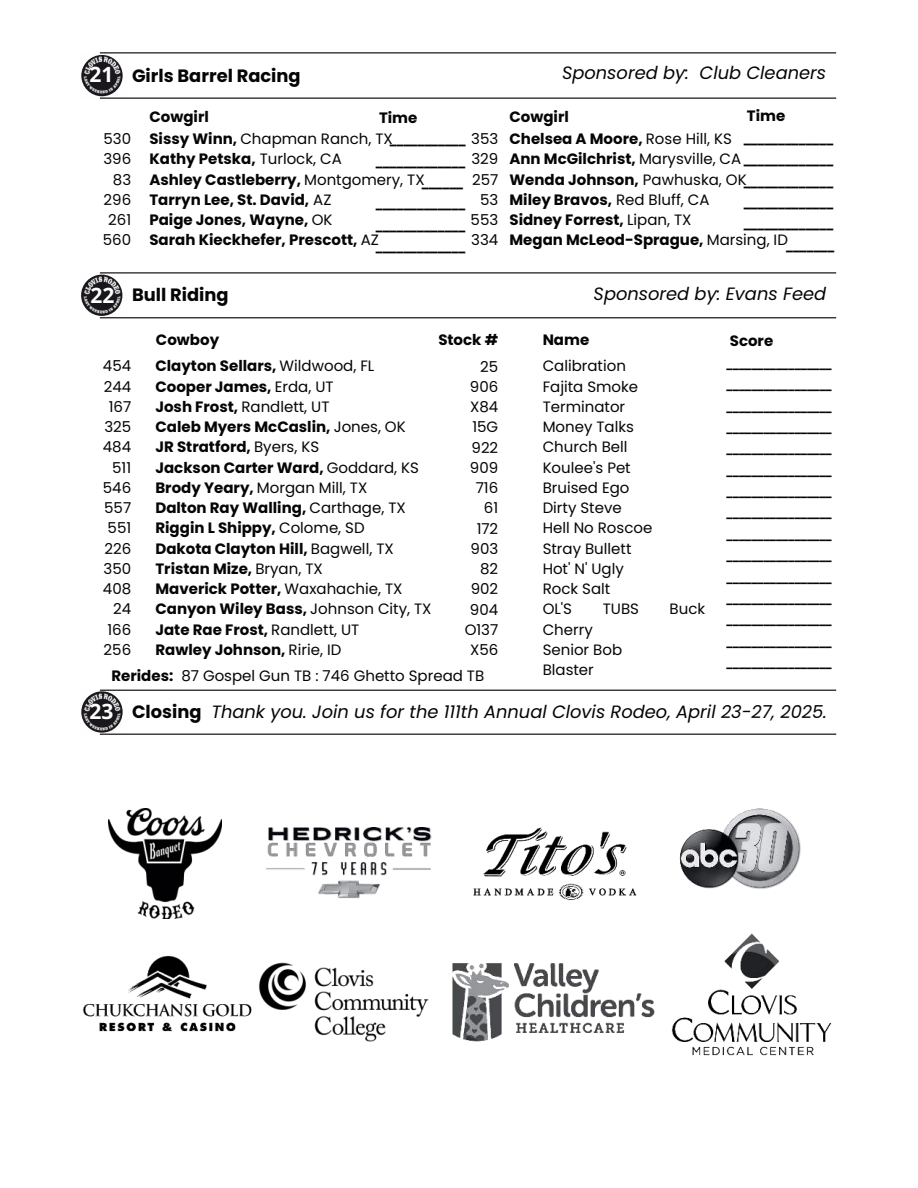
<style>
.page{position:relative;width:918px;height:1188px;background:#fff}
.page>*{position:absolute;margin:0;border:0;box-sizing:border-box;transform-origin:0 0}
.t1{font:700 21px "Open Sans";color:#fff}
.t2{font:italic 17.85px "Poppins";color:#060505}
.t3{font:700 17.85px "Poppins";color:#060505}
.t4{font:700 15px/20.2px "Poppins";color:#060505}
.t5{font:15px/20.2px "Poppins";color:#060505;text-align:right}
.t6{font:700 15px/21.3px "Canva Sans";color:#060505;text-align:right}
.t7{font:700 13.5px/21.3px "Canva Sans";color:#060505;text-align:justify}
.s1{font-weight:400}
.s2{font-family:"Canva Sans"}
.s3{font-family:"Poppins";font-weight:400}
.s4{font-weight:700}
.s5{font-family:"Open Sans";font-size:21px;color:#fff}
</style>
<div class="page">
<hr style="left:100px;top:52px;width:736px;height:1px;background:#000">
<img style="left:80px;top:54px;width:47px;height:45px">
<img style="left:80px;top:273px;width:46px;height:45px">
<hr style="left:100px;top:98px;width:736px;height:1px;background:#000">
<hr style="left:100px;top:317px;width:736px;height:1px;background:#000">
<hr style="left:100px;top:690px;width:736px;height:1px;background:#000">
<img style="left:80px;top:690px;width:47px;height:45px">
<hr style="left:100px;top:734px;width:736px;height:1px;background:#000">
<hr style="left:100px;top:272px;width:736px;height:1px;background:#000">
<img style="left:679px;top:808px;width:122px;height:81px">
<img style="left:109px;top:809px;width:112px;height:109px">
<img style="left:83px;top:955px;width:169px;height:77px">
<img style="left:258px;top:962px;width:171px;height:80px">
<img style="left:671px;top:933px;width:161px;height:123px">
<img style="left:473px;top:827px;width:164px;height:73px">
<img style="left:452px;top:963px;width:203px;height:79px">
<img style="left:266px;top:828px;width:166px;height:70px">
<h1 class="t1" style="left:89px;top:60px;width:26px">21</h1>
<p class="t3" style="left:132px;top:65px;width:170px">Girls Barrel Racing</p>
<p class="t2" style="left:562px;top:62px;width:266px">Sponsored by: Club Cleaners</p>
<p class="t5" style="left:103px;top:129px;width:30px">530<br>396<br>83<br>296<br>261<br>560</p>
<p class="t4" style="left:747px;top:106px;width:40px">Time</p>
<p class="t6" style="left:744px;top:127px;width:91px">_____________</p>
<p class="t4" style="left:149px;top:107px;width:61px">Cowgirl</p>
<p class="t4" style="left:509px;top:107px;width:61px">Cowgirl</p>
<p class="t4" style="left:379px;top:108px;width:40px">Time</p>
<p class="t4" style="left:149px;top:129px;width:277px">Sissy Winn, <span class="s1">Chapman Ranch, TX<br></span>Kathy Petska, <span class="s1">Turlock, CA<br></span>Ashley Castleberry, <span class="s1">Montgomery, TX<br></span>Tarryn Lee, St. David, <span class="s1">AZ<br></span>Paige Jones, Wayne, <span class="s1">OK<br></span>Sarah Kieckhefer, Prescott, <span class="s1">AZ</span></p>
<p class="t4" style="left:509px;top:129px;width:325px">Chelsea A Moore, <span class="s1">Rose Hill, KS<br></span>Ann McGilchrist, <span class="s1">Marysville, CA</span> <span class="s2">_____________<br></span>Wenda Johnson, <span class="s1">Pawhuska, OK<br></span>Miley Bravos, <span class="s1">Red Bluff, CA<br></span>Sidney Forrest, <span class="s1">Lipan, TX<br></span>Megan McLeod-Sprague, <span class="s1">Marsing, ID</span></p>
<p class="t6" style="left:376px;top:128px;width:124px">___________ <span class="s3">353 </span>_____________ <span class="s3">329</span></p>
<p class="t5" style="left:471px;top:169px;width:29px">257<br>53<br>553<br>334</p>
<p class="t6" style="left:744px;top:170px;width:92px">_____________ _____________ _____________ _______</p>
<p class="t6" style="left:376px;top:171px;width:91px;text-align:left;text-indent:46px">______ _____________ _____________ _____________</p>
<p class="t3" style="left:132px;top:285px;width:98px">Bull Riding</p>
<p class="t2" style="left:594px;top:284px;width:234px">Sponsored by: Evans Feed</p>
<p class="t4" style="left:156px;top:330px;width:65px">Cowboy</p>
<p class="t4" style="left:438px;top:330px;width:61px">Stock #</p>
<p class="t4" style="left:543px;top:330px;width:48px">Name</p>
<h1 class="t1" style="left:90px;top:280px;width:26px">22</h1>
<p class="t4" style="left:730px;top:330px;width:45px">Score</p>
<p class="t7" style="left:727px;top:353px;width:107px">_________________ _________________ _________________ _________________ _________________ _________________ _________________ _________________ _________________ _________________ _________________ _________________ _________________ _________________ _________________</p>
<p class="t4" style="left:155px;top:356px;width:278px">Clayton Sellars, <span class="s1">Wildwood, FL<br></span>Cooper James, <span class="s1">Erda, UT<br></span>Josh Frost, <span class="s1">Randlett, UT<br></span>Caleb Myers McCaslin, <span class="s1">Jones, OK<br></span>JR Stratford, <span class="s1">Byers, KS<br></span>Jackson Carter Ward, <span class="s1">Goddard, KS<br></span>Brody Yeary, <span class="s1">Morgan Mill, TX<br></span>Dalton Ray Walling, <span class="s1">Carthage, TX<br></span>Riggin L Shippy, <span class="s1">Colome, SD<br></span>Dakota Clayton Hill, <span class="s1">Bagwell, TX<br></span>Tristan Mize, <span class="s1">Bryan, TX<br></span>Maverick Potter, <span class="s1">Waxahachie, TX<br></span>Canyon Wiley Bass, <span class="s1">Johnson City, TX<br></span>Jate Rae Frost, <span class="s1">Randlett, UT<br></span>Rawley Johnson, <span class="s1">Ririe, ID</span></p>
<p class="t5" style="left:465px;top:356px;width:35px">25<br>906<br>X84<br>15G<br>922<br>909<br>716<br>61<br>172<br>903<br>82<br>902<br>904<br>O137<br>X56</p>
<p class="t5" style="left:543px;top:356px;width:111px;text-align:left">Calibration<br>Fajita Smoke<br>Terminator<br>Money Talks<br>Church Bell<br>Koulee's Pet<br>Bruised Ego<br>Dirty Steve<br>Hell No Roscoe<br>Stray Bullett<br>Hot' N' Ugly<br>Rock Salt<br>OL'S</p>
<p class="t5" style="left:103px;top:356px;width:30px">454<br>244<br>167<br>325<br>484<br>511<br>546<br>557<br>551<br>226<br>350<br>408<br>24<br>166<br>256</p>
<p class="t5" style="left:111px;top:666px;width:374px"><span class="s4">Rerides:</span> 87 Gospel Gun TB : 746 Ghetto Spread TB</p>
<p class="t5" style="left:603px;top:599px;width:38px">TUBS</p>
<p class="t5" style="left:670px;top:599px;width:37px">Buck</p>
<p class="t5" style="left:543px;top:619px;width:81px;text-align:left">Cherry<br>Senior Bob<br>Blaster</p>
<p class="t3" style="left:89px;top:702px;width:114px"><span class="s5">23</span> Closing</p>
<p class="t2" style="left:211px;top:701px;width:617px">Thank you. Join us for the 111th Annual Clovis Rodeo, April 23-27, 2025.</p>
</div>
